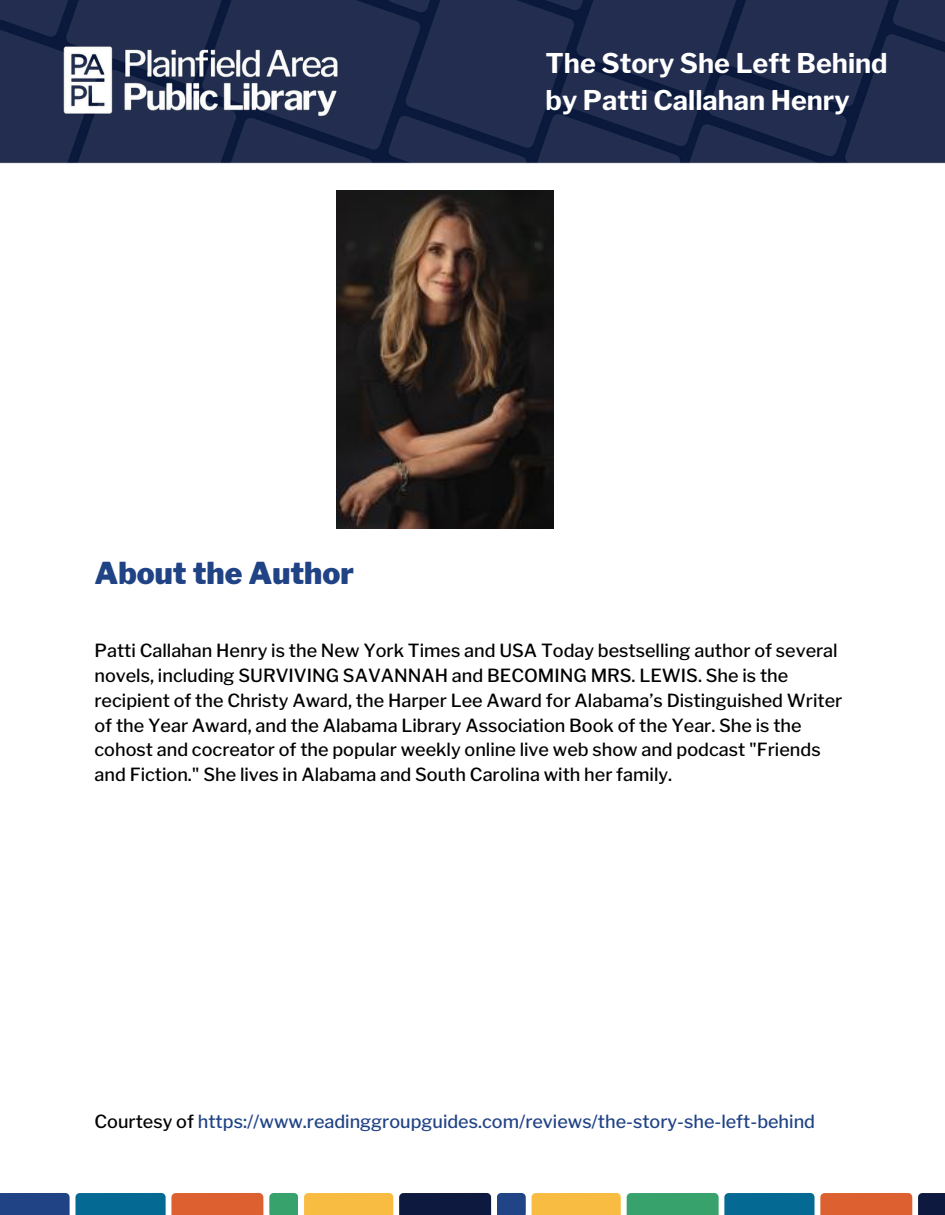
<style>
.page{position:relative;width:945px;height:1215px;background:#fff}
.page>*{position:absolute;margin:0;border:0;box-sizing:border-box;transform-origin:0 0}
.t1{font:900 30px "Libre Franklin";color:#204385}
.t2{font:700 27px/37.2px "Libre Franklin";color:#fff}
.t3{font:500 18px/24.8px "Libre Franklin";color:#000}
.t4{font:500 18px "Libre Franklin";color:#204385}
.s1{color:#000}
</style>
<div class="page">
<img style="left:0;top:0;width:945px;height:163px">
<svg style="left:0;top:1193px;width:263px;height:22px"></svg>
<svg style="left:269px;top:1193px;width:29px;height:22px"></svg>
<div style="left:304px;top:1193px;width:89px;height:22px;background:#f8bc42"></div>
<div style="left:399px;top:1193px;width:92px;height:22px;background:#0d193e"></div>
<svg style="left:497px;top:1193px;width:29px;height:22px"></svg>
<div style="left:532px;top:1193px;width:89px;height:22px;background:#f8bc42"></div>
<svg style="left:627px;top:1193px;width:285px;height:22px"></svg>
<div style="left:918px;top:1193px;width:27px;height:22px;background:#0d193e"></div>
<img style="left:337px;top:190px;width:217px;height:339px">
<p class="t1" style="left:94px;top:555px;width:261px">About the Author</p>
<h1 class="t2" style="left:546px;top:44px;width:344px">The Story She Left Behind by Patti Callahan Henry</h1>
<p class="t3" style="left:94px;top:639px;width:749px">Patti Callahan Henry is the New York Times and USA Today bestselling author of several novels, including SURVIVING SAVANNAH and BECOMING MRS. LEWIS. She is the recipient of the Christy Award, the Harper Lee Award for Alabama’s Distinguished Writer of the Year Award, and the Alabama Library Association Book of the Year. She is the cohost and cocreator of the popular weekly online live web show and podcast "Friends and Fiction." She lives in Alabama and South Carolina with her family.</p>
<h2 class="t4" style="left:94px;top:1110px;width:722px"><span class="s1">Courtesy of</span> https://www.readinggroupguides.com/reviews/the-story-she-left-behind</h2>
</div>
